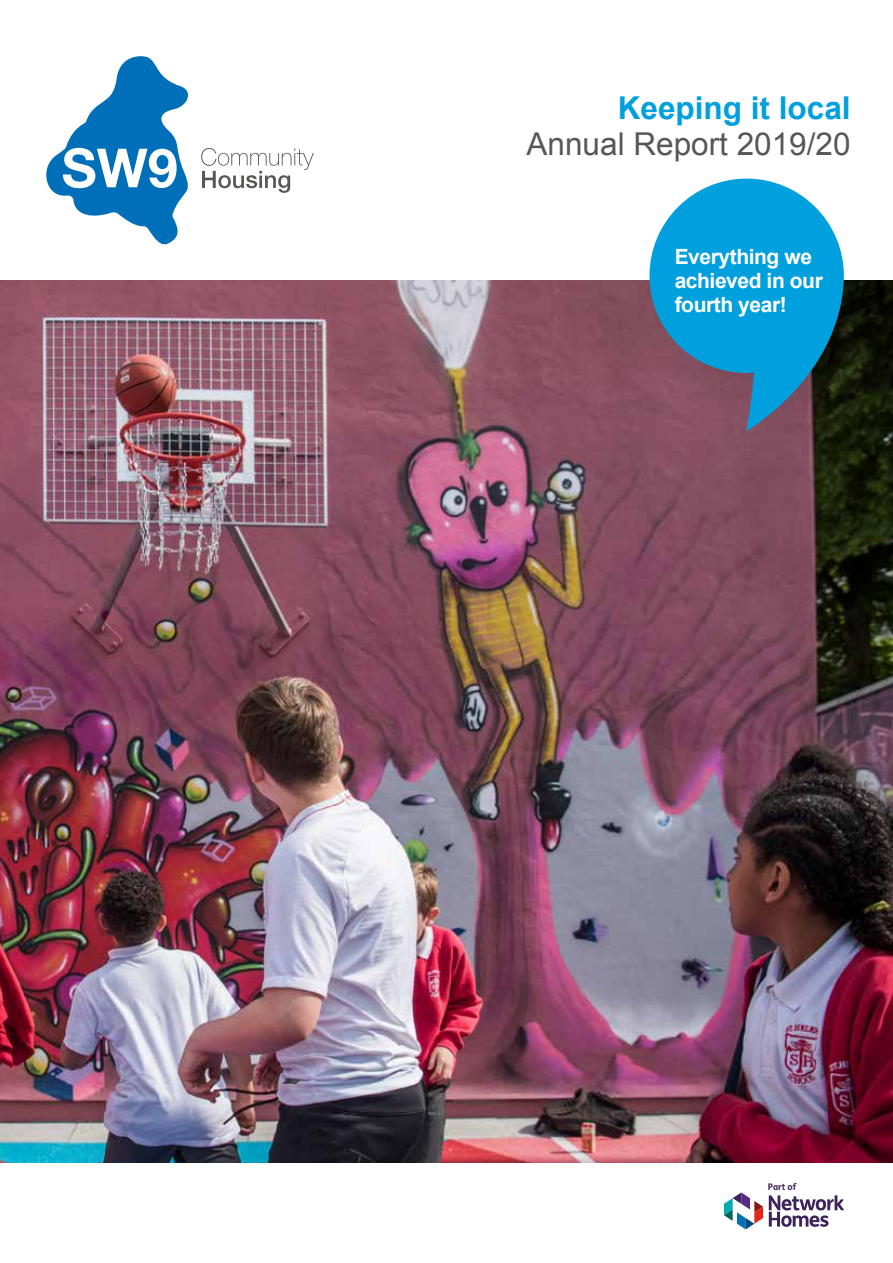
<style>
.page{position:relative;width:893px;height:1263px;background:#fff}
.page>*{position:absolute;margin:0;border:0;box-sizing:border-box;transform-origin:0 0}
.t1{font:31.5px "Arial";color:#575756}
.t2{font:700 31.5px "Arial";color:#00a0de}
.t3{font:700 21px/23.9px "Arial";letter-spacing:-.02em;color:#fff}
.t4{font:700 9.15px "FS Me";letter-spacing:-.005em;color:#3c235a}
</style>
<div class="page">
<img style="left:0;top:280px;width:893px;height:882px">
<svg style="left:724px;top:1192px;width:39px;height:37px"></svg>
<svg style="left:769px;top:1195px;width:75px;height:32px"></svg>
<svg style="left:46px;top:56px;width:142px;height:189px"></svg>
<svg style="left:201px;top:148px;width:113px;height:45px"></svg>
<svg style="left:649px;top:179px;width:195px;height:252px;background:#318fbb"></svg>
<h1 class="t2" style="left:618px;top:87px;width:234px">Keeping it local</h1>
<h1 class="t1" style="left:527px;top:123px;width:325px">Annual Report 2019/20</h1>
<p class="t3" style="left:675px;top:246px;width:150px">Everything we achieved in our fourth year!</p>
<p class="t4" style="left:768px;top:1179px;width:30px">Part of</p>
</div>
